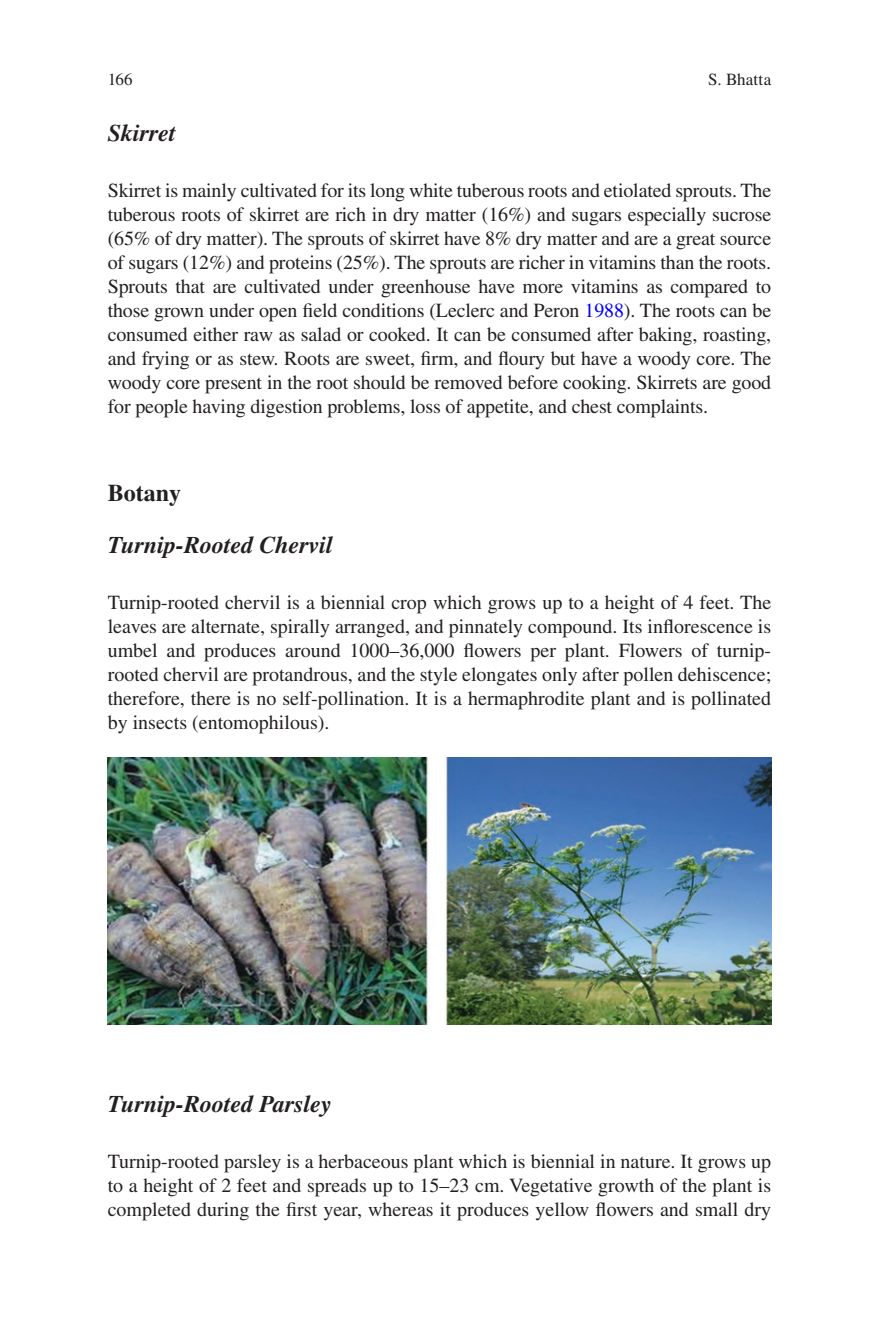
<style>
.page{position:relative;width:879px;height:1333px;background:#fff}
.page>*{position:absolute;margin:0;border:0;box-sizing:border-box;transform-origin:0 0}
._2_hd{font:italic 700 24px "Times LT Std";color:#231f20}
._1_hd_2_hd{font:italic 700 24px "Times LT Std";color:#231f20}
._1_hd{font:700 24px "Times LT Std";color:#231f20}
.Text_flush{font:20px/24px "Times LT Std";color:#231f20;text-align:justify}
.t1{font:17px "Times LT Std";letter-spacing:.005em;color:#231f20}
.s1{color:#00f}
</style>
<div class="page">
<img style="left:108px;top:757px;width:663px;height:266px">
<p class="t1" style="left:108px;top:70px;width:26px">166</p>
<h3 class="_2_hd" style="left:108px;top:119px;width:70px">Skirret</h3>
<p class="t1" style="left:708px;top:70px;width:64px">S. Bhatta</p>
<p class="Text_flush" style="left:108px;top:178px;width:665px">Skirret is mainly cultivated for its long white tuberous roots and etiolated sprouts. The tuberous roots of skirret are rich in dry matter (16%) and sugars especially sucrose (65% of dry matter). The sprouts of skirret have 8% dry matter and are a great source of sugars (12%) and proteins (25%). The sprouts are richer in vitamins than the roots.<br>Sprouts that are cultivated under greenhouse have more vitamins as compared to those grown under open field conditions (Leclerc and Peron <span class="s1">1988</span>). The roots can be consumed either raw as salad or cooked. It can be consumed after baking, roasting, and frying or as stew. Roots are sweet, firm, and floury but have a woody core. The woody core present in the root should be removed before cooking. Skirrets are good for people having digestion problems, loss of appetite, and chest complaints.</p>
<h2 class="_1_hd" style="left:108px;top:478px;width:75px">Botany</h2>
<h3 class="_1_hd_2_hd" style="left:108px;top:531px;width:227px">Turnip-Rooted Chervil</h3>
<p class="Text_flush" style="left:108px;top:590px;width:665px">Turnip-rooted chervil is a biennial crop which grows up to a height of 4 feet. The leaves are alternate, spirally arranged, and pinnately compound. Its inflorescence is umbel and produces around 1000–36,000 flowers per plant. Flowers of turnip&shy;rooted chervil are protandrous, and the style elongates only after pollen dehiscence; therefore, there is no self-pollination. It is a hermaphrodite plant and is pollinated by insects (entomophilous).</p>
<h3 class="_2_hd" style="left:108px;top:1089px;width:226px">Turnip-Rooted Parsley</h3>
<p class="Text_flush" style="left:108px;top:1149px;width:665px">Turnip-rooted parsley is a herbaceous plant which is biennial in nature. It grows up to a height of 2 feet and spreads up to 15–23 cm. Vegetative growth of the plant is completed during the first year, whereas it produces yellow flowers and small dry</p>
</div>
